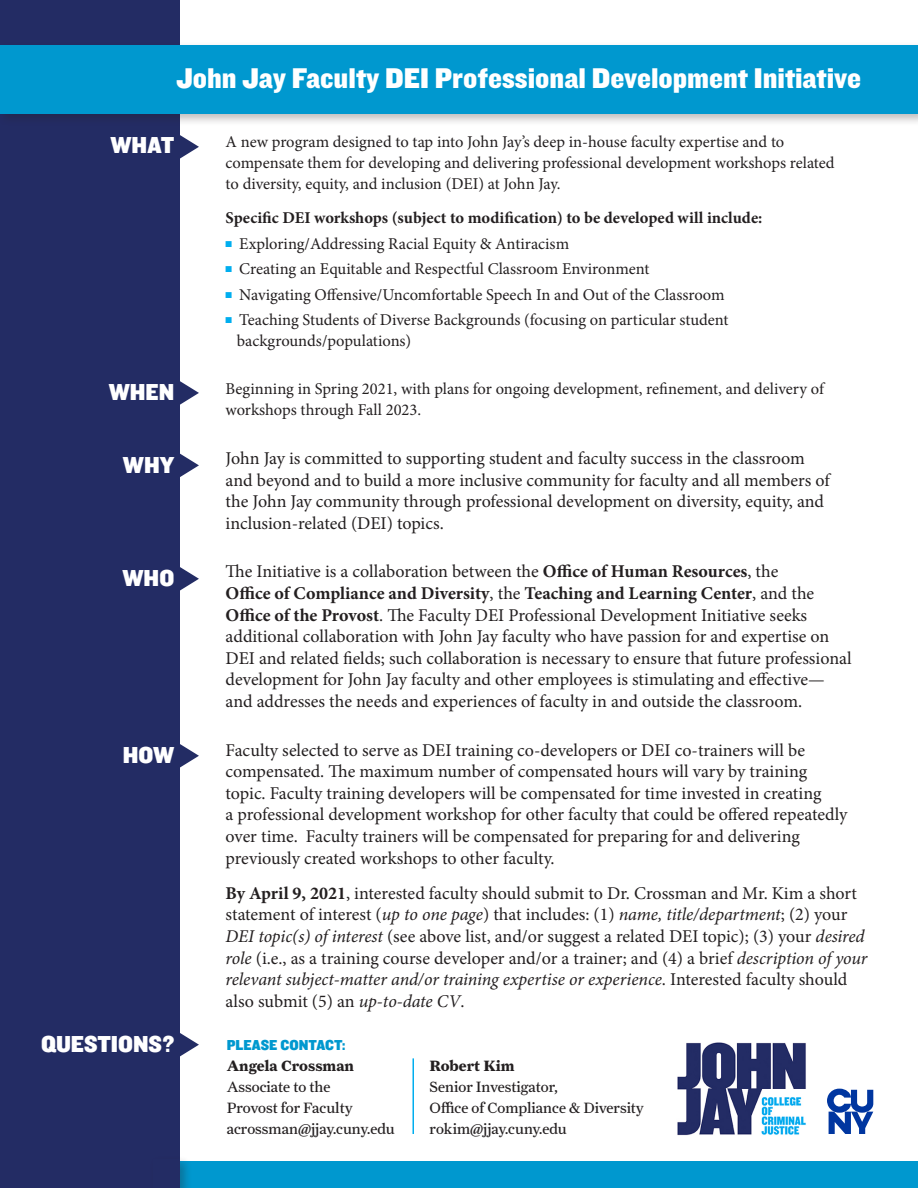
<style>
.page{position:relative;width:918px;height:1188px;background:#fff}
.page>*{position:absolute;margin:0;border:0;box-sizing:border-box;transform-origin:0 0}
.t1{font:29.7px "Knockout 71 Full Middlewt";color:#fff}
.t2{font:24px "Knockout 71 Full Middlewt";color:#fff}
.t3{font:18px/21.6px "Minion Pro";letter-spacing:-.005em;color:#231f20}
.t4{font:16.5px/21px "Minion Pro";color:#231f20}
.t5{font:700 16.5px "Minion Pro";color:#231f20}
.t6{font:15px/21px "Farnham Text";color:#231f20}
.t7{font:15px "Knockout 71 Full Middlewt";color:#0098cf}
.t8{font:700 15px "Farnham Text";color:#231f20}
.s1{color:#00aeef}
.s2{font-weight:700}
.s3{font-style:italic}
</style>
<div class="page">
<svg style="left:180px;top:135px;width:19px;height:24px"></svg>
<svg style="left:180px;top:381px;width:19px;height:24px"></svg>
<svg style="left:180px;top:453px;width:19px;height:24px"></svg>
<svg style="left:180px;top:567px;width:19px;height:24px"></svg>
<svg style="left:180px;top:744px;width:19px;height:24px"></svg>
<svg style="left:180px;top:1033px;width:19px;height:24px"></svg>
<div style="left:0;top:1161px;width:918px;height:27px;background:#0098cf"></div>
<div style="left:0;top:0;width:180px;height:1188px;background:#232c64"></div>
<div style="left:149px;top:1155px;width:43px;height:33px;background:#231f20;opacity:.3"></div>
<div style="left:153px;top:1159px;width:27px;height:29px;background:#232c64"></div>
<div style="left:0;top:41px;width:918px;height:85px;background:#231f20;opacity:.3"></div>
<div style="left:0;top:45px;width:918px;height:68px;background:#0098cf"></div>
<img style="left:677px;top:1043px;width:129px;height:92px">
<svg style="left:827px;top:1089px;width:46px;height:45px"></svg>
<hr style="left:412px;top:1058px;width:2px;height:76px;background:#00aeef">
<p class="t1" style="left:176px;top:58px;width:686px">John Jay Faculty DEI Professional Development Initiative</p>
<p class="t2" style="left:111px;top:129px;width:65px">WHAT</p>
<p class="t2" style="left:109px;top:376px;width:67px">WHEN</p>
<p class="t2" style="left:123px;top:449px;width:53px">WHY</p>
<p class="t2" style="left:123px;top:562px;width:53px">WHO</p>
<p class="t2" style="left:123px;top:739px;width:53px">HOW</p>
<p class="t4" style="left:226px;top:131px;width:611px">A new program designed to tap into John Jay’s deep in-house faculty expertise and to compensate them for developing and delivering professional development workshops related to diversity, equity, and inclusion (DEI) at John Jay.</p>
<p class="t5" style="left:226px;top:207px;width:538px">Specific DEI workshops (subject to modification) to be developed will include:</p>
<p class="t4" style="left:226px;top:233px;width:345px"><span class="s1">■</span> Exploring/Addressing Racial Equity &amp; Antiracism</p>
<p class="t4" style="left:226px;top:259px;width:426px"><span class="s1">■</span> Creating an Equitable and Respectful Classroom Environment</p>
<p class="t4" style="left:226px;top:284px;width:501px"><span class="s1">■</span> Navigating Offensive/Uncomfortable Speech In and Out of the Classroom</p>
<p class="t4" style="left:237px;top:310px;width:493px;text-indent:-11px"><span class="s1">■</span> Teaching Students of Diverse Backgrounds (focusing on particular student backgrounds/populations)</p>
<p class="t4" style="left:226px;top:379px;width:600px">Beginning in Spring 2021, with plans for ongoing development, refinement, and delivery of workshops through Fall 2023.</p>
<p class="t3" style="left:226px;top:448px;width:606px">John Jay is committed to supporting student and faculty success in the classroom and beyond and to build a more inclusive community for faculty and all members of the John Jay community through professional development on diversity, equity, and inclusion-related (DEI) topics.</p>
<p class="t3" style="left:226px;top:561px;width:628px">The Initiative is a collaboration between the <span class="s2">Office of Human Resources</span>, the<br><span class="s2">Office of Compliance and Diversity</span>, the <span class="s2">Teaching and Learning Center</span>, and the <span class="s2">Office of the Provost</span>. The Faculty DEI Professional Development Initiative seeks additional collaboration with John Jay faculty who have passion for and expertise on DEI and related fields; such collaboration is necessary to ensure that future professional development for John Jay faculty and other employees is stimulating and effective— and addresses the needs and experiences of faculty in and outside the classroom.</p>
<p class="t3" style="left:226px;top:739px;width:623px">Faculty selected to serve as DEI training co-developers or DEI co-trainers will be compensated. The maximum number of compensated hours will vary by training topic. Faculty training developers will be compensated for time invested in creating<br>a professional development workshop for other faculty that could be offered repeatedly over time. Faculty trainers will be compensated for preparing for and delivering previously created workshops to other faculty.</p>
<p class="t3" style="left:226px;top:882px;width:643px"><span class="s2">By April 9, 2021</span>, interested faculty should submit to Dr. Crossman and Mr. Kim a short statement of interest (<span class="s3">up to one page</span>) that includes: (1) <span class="s3">name, title/department</span>; (2) your <span class="s3">DEI topic(s) of interest</span> (see above list, and/or suggest a related DEI topic); (3) your <span class="s3">desired role</span> (i.e., as a training course developer and/or a trainer; and (4) a brief <span class="s3">description of your relevant subject-matter and/or training expertise or experience</span>. Interested faculty should also submit (5) an <span class="s3">up-to-date CV</span>.</p>
<p class="t2" style="left:41px;top:1028px;width:135px">QUESTIONS?</p>
<p class="t7" style="left:227px;top:1035px;width:120px">PLEASE CONTACT:</p>
<p class="t6" style="left:227px;top:1055px;width:169px"><span class="s2">Angela Crossman<br></span>Associate to the<br>Provost for Faculty acrossman@jjay.cuny.edu</p>
<p class="t8" style="left:430px;top:1057px;width:86px">Robert Kim</p>
<p class="t6" style="left:430px;top:1076px;width:216px">Senior Investigator,<br>Office of Compliance &amp; Diversity rokim@jjay.cuny.edu</p>
</div>
